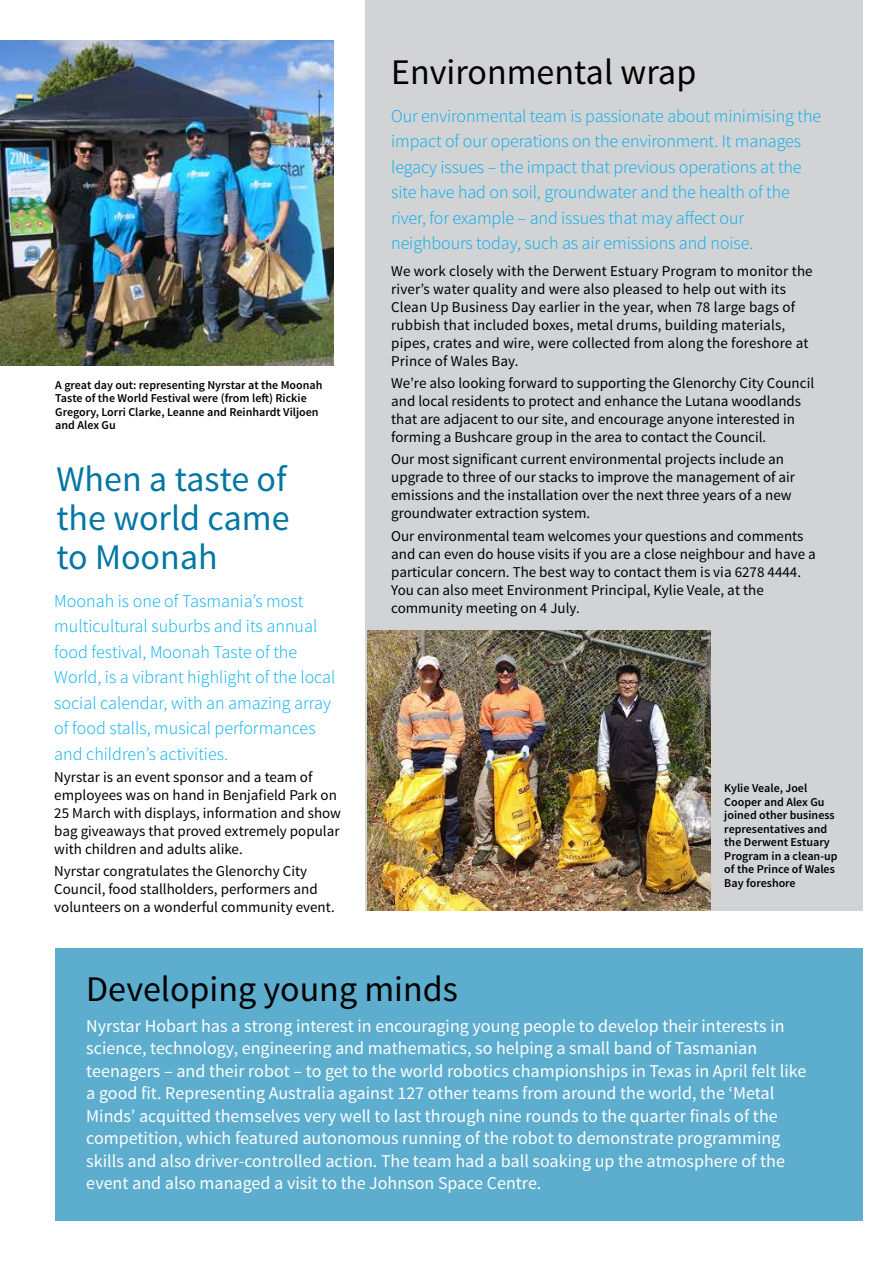
<style>
.page{position:relative;width:893px;height:1263px;background:#fff}
.page>*{position:absolute;margin:0;border:0;box-sizing:border-box;transform-origin:0 0}
.t1{font:36px "Source Sans Pro";color:#000}
.t2{font:36px/39px "Source Sans Pro";color:#0076a3;text-align:justify}
.t3{font:18px/22.5px "Source Sans Pro";color:#fff}
.t4{font:300 18px/25.5px "Source Sans Pro";letter-spacing:-.005em;color:#00aeef}
.t5{font:15px/18px "Source Sans Pro";color:#000}
.t6{font:600 12px/13.5px "Source Sans Pro";color:#000}
</style>
<div class="page">
<div style="left:366px;top:0;width:497px;height:910px;background:#d1d3d4"></div>
<div style="left:55px;top:948px;width:808px;height:273px;background:#5cadce"></div>
<img style="left:0;top:40px;width:334px;height:326px">
<img style="left:367px;top:630px;width:343px;height:280px">
<p class="t6" style="left:55px;top:378px;width:269px">A great day out: representing Nyrstar at the Moonah Taste of the World Festival were (from left) Rickie Gregory, Lorri Clarke, Leanne and Reinhardt Viljoen and Alex Gu</p>
<h1 class="t2" style="left:56px;top:460px;width:235px">When a taste of the world came to Moonah</h1>
<p class="t4" style="left:54px;top:588px;width:283px">Moonah is one of Tasmania’s most multicultural suburbs and its annual food festival, Moonah Taste of the World, is a vibrant highlight of the local social calendar, with an amazing array of food stalls, musical performances and children’s activities.</p>
<p class="t5" style="left:54px;top:768px;width:288px">Nyrstar is an event sponsor and a team of employees was on hand in Benjafield Park on 25 March with displays, information and show bag giveaways that proved extremely popular with children and adults alike.</p>
<p class="t5" style="left:54px;top:862px;width:282px">Nyrstar congratulates the Glenorchy City<br>Council, food stallholders, performers and volunteers on a wonderful community event.</p>
<h1 class="t1" style="left:391px;top:50px;width:307px">Environmental wrap</h1>
<p class="t4" style="left:391px;top:103px;width:431px">Our environmental team is passionate about minimising the impact of our operations on the environment. It manages legacy issues – the impact that previous operations at the site have had on soil, groundwater and the health of the river, for example – and issues that may affect our neighbours today, such as air emissions and noise.</p>
<p class="t5" style="left:391px;top:262px;width:423px">We work closely with the Derwent Estuary Program to monitor the river’s water quality and were also pleased to help out with its Clean Up Business Day earlier in the year, when 78 large bags of rubbish that included boxes, metal drums, building materials, pipes, crates and wire, were collected from along the foreshore at Prince of Wales Bay.</p>
<p class="t5" style="left:391px;top:374px;width:424px">We’re also looking forward to supporting the Glenorchy City Council and local residents to protect and enhance the Lutana woodlands that are adjacent to our site, and encourage anyone interested in forming a Bushcare group in the area to contact the Council.</p>
<p class="t5" style="left:391px;top:451px;width:405px">Our most significant current environmental projects include an upgrade to three of our stacks to improve the management of air emissions and the installation over the next three years of a new groundwater extraction system.</p>
<p class="t5" style="left:391px;top:527px;width:426px">Our environmental team welcomes your questions and comments and can even do house visits if you are a close neighbour and have a particular concern. The best way to contact them is via 6278 4444.<br>You can also meet Environment Principal, Kylie Veale, at the community meeting on 4 July.</p>
<p class="t6" style="left:724px;top:782px;width:115px">Kylie Veale, Joel<br>Cooper and Alex Gu joined other business representatives and the Derwent Estuary<br>Program in a clean-up of the Prince of Wales<br>Bay foreshore</p>
<h1 class="t1" style="left:86px;top:966px;width:373px">Developing young minds</h1>
<p class="t3" style="left:86px;top:1015px;width:721px">Nyrstar Hobart has a strong interest in encouraging young people to develop their interests in science, technology, engineering and mathematics, so helping a small band of Tasmanian teenagers – and their robot – to get to the world robotics championships in Texas in April felt like a good fit. Representing Australia against 127 other teams from around the world, the ‘Metal Minds’ acquitted themselves very well to last through nine rounds to the quarter finals of the competition, which featured autonomous running of the robot to demonstrate programming skills and also driver-controlled action. The team had a ball soaking up the atmosphere of the event and also managed a visit to the Johnson Space Centre.</p>
</div>
